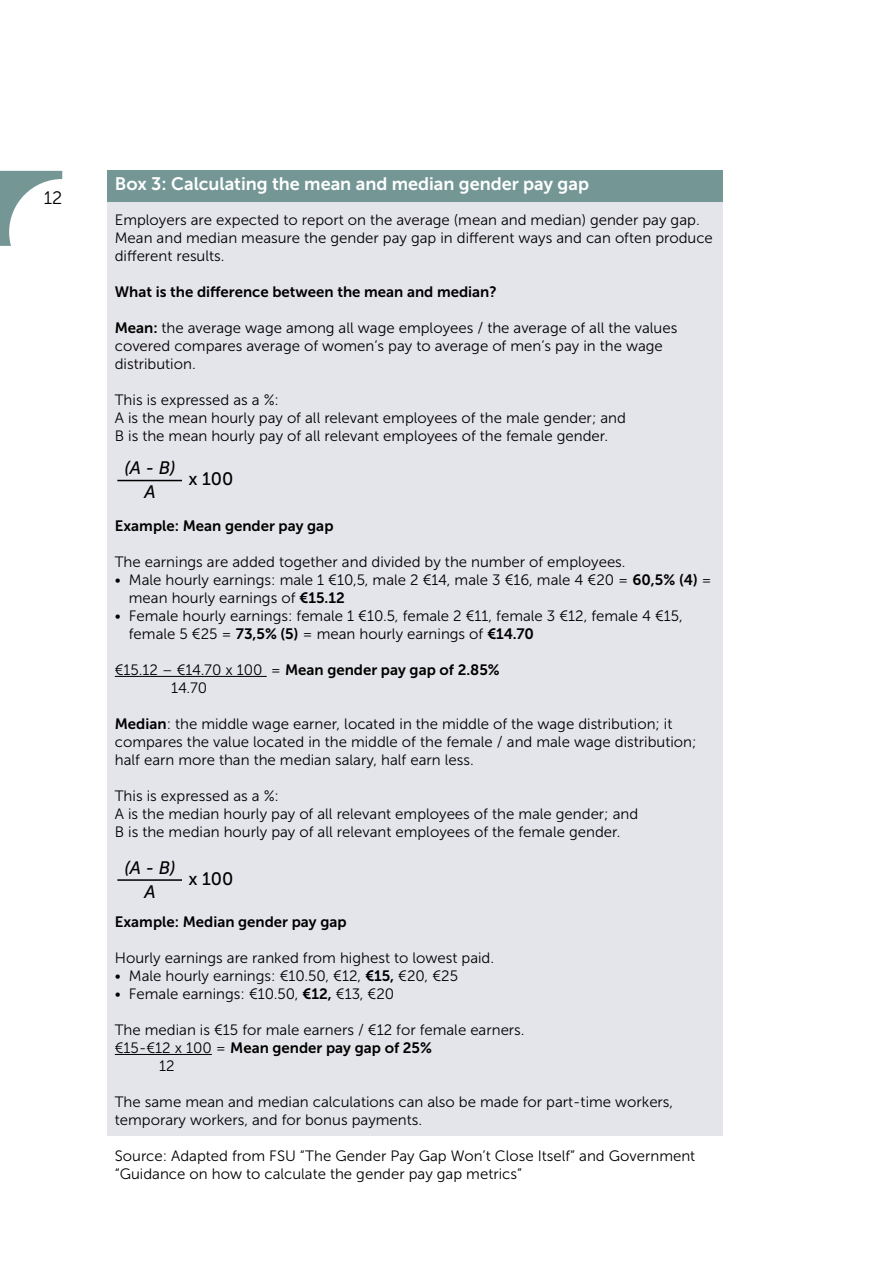
<style>
.page{position:relative;width:893px;height:1263px;background:#fff}
.page>*{position:absolute;margin:0;border:0;box-sizing:border-box;transform-origin:0 0}
.t1{font:18px "Museo Sans 700";color:#fff}
.t2{font:italic 18px/24.3px "Museo Sans 500";color:#000;text-align:center}
.t3{font:18px "Museo Sans 500";color:#000}
.t4{font:18px "Museo Sans 300";color:#000}
.t5{font:15px/18px "Museo Sans 300";color:#000}
.t6{font:15px "Museo Sans 700";color:#000}
.s1{font-family:"Museo Sans 700"}
.s2{font-family:"Museo Sans 300"}
</style>
<div class="page">
<svg style="left:0;top:171px;width:62px;height:75px"></svg>
<div style="left:107px;top:171px;width:615px;height:964px;background:#e4e4eb"></div>
<div style="left:107px;top:171px;width:615px;height:31px;background:#749796"></div>
<hr style="left:115px;top:676px;width:152px;height:1px;background:#000">
<hr style="left:115px;top:1054px;width:97px;height:1px;background:#000">
<hr style="left:117px;top:480px;width:65px;height:1px;background:#000">
<hr style="left:117px;top:879px;width:65px;height:2px;background:#000">
<p class="t4" style="left:44px;top:188px;width:20px">12</p>
<p class="t1" style="left:115px;top:174px;width:476px">Box 3: Calculating the mean and median gender pay gap</p>
<p class="t5" style="left:115px;top:211px;width:600px">Employers are expected to report on the average (mean and median) gender pay gap.<br>Mean and median measure the gender pay gap in different ways and can often produce different results.</p>
<p class="t6" style="left:115px;top:283px;width:383px">What is the difference between the mean and median?</p>
<p class="t5" style="left:115px;top:319px;width:564px"><span class="s1">Mean:</span> the average wage among all wage employees / the average of all the values covered compares average of women’s pay to average of men’s pay in the wage distribution.</p>
<p class="t5" style="left:115px;top:391px;width:513px">This is expressed as a %:<br>A is the mean hourly pay of all relevant employees of the male gender; and<br>B is the mean hourly pay of all relevant employees of the female gender.</p>
<p class="t2" style="left:125px;top:456px;width:53px">(A - B)<br>A</p>
<p class="t3" style="left:188px;top:469px;width:47px">x 100</p>
<p class="t6" style="left:115px;top:517px;width:220px">Example: Mean gender pay gap</p>
<p class="t5" style="left:115px;top:553px;width:512px">The earnings are added together and divided by the number of employees.</p>
<p class="t5" style="left:129px;top:571px;width:584px;text-indent:-14px">• Male hourly earnings: male 1 €10,5, male 2 €14, male 3 €16, male 4 €20 = <span class="s1">60,5% (4)</span> = mean hourly earnings of <span class="s1">€15.12</span></p>
<p class="t5" style="left:129px;top:607px;width:555px;text-indent:-14px">• Female hourly earnings: female 1 €10.5, female 2 €11, female 3 €12, female 4 €15, female 5 €25 = <span class="s1">73,5% (5)</span> = mean hourly earnings of <span class="s1">€14.70</span></p>
<p class="t6" style="left:115px;top:661px;width:386px"><span class="s2">€15.12 – €14.70 x 100 =</span> Mean gender pay gap of 2.85%</p>
<p class="t5" style="left:171px;top:679px;width:37px">14.70</p>
<p class="t5" style="left:115px;top:715px;width:583px"><span class="s1">Median</span>: the middle wage earner, located in the middle of the wage distribution; it compares the value located in the middle of the female / and male wage distribution; half earn more than the median salary, half earn less.</p>
<p class="t5" style="left:115px;top:787px;width:525px">This is expressed as a %:<br>A is the median hourly pay of all relevant employees of the male gender; and<br>B is the median hourly pay of all relevant employees of the female gender.</p>
<p class="t2" style="left:125px;top:855px;width:53px">(A - B)<br>A</p>
<p class="t3" style="left:188px;top:868px;width:47px">x 100</p>
<p class="t6" style="left:115px;top:913px;width:233px">Example: Median gender pay gap</p>
<p class="t5" style="left:115px;top:949px;width:381px">Hourly earnings are ranked from highest to lowest paid.</p>
<p class="t5" style="left:115px;top:967px;width:345px">• Male hourly earnings: €10.50, €12, <span class="s1">€15,</span> €20, €25</p>
<p class="t5" style="left:115px;top:985px;width:281px">• Female earnings: €10.50, <span class="s1">€12,</span> €13, €20</p>
<p class="t5" style="left:115px;top:1021px;width:411px">The median is €15 for male earners / €12 for female earners.</p>
<p class="t6" style="left:115px;top:1039px;width:319px"><span class="s2">€15-€12 x 100 =</span> Mean gender pay gap of 25%</p>
<p class="t5" style="left:159px;top:1057px;width:17px">12</p>
<p class="t5" style="left:115px;top:1093px;width:560px">The same mean and median calculations can also be made for part-time workers, temporary workers, and for bonus payments.</p>
<p class="t5" style="left:115px;top:1147px;width:582px">Source: Adapted from FSU “The Gender Pay Gap Won’t Close Itself” and Government “Guidance on how to calculate the gender pay gap metrics”</p>
</div>
